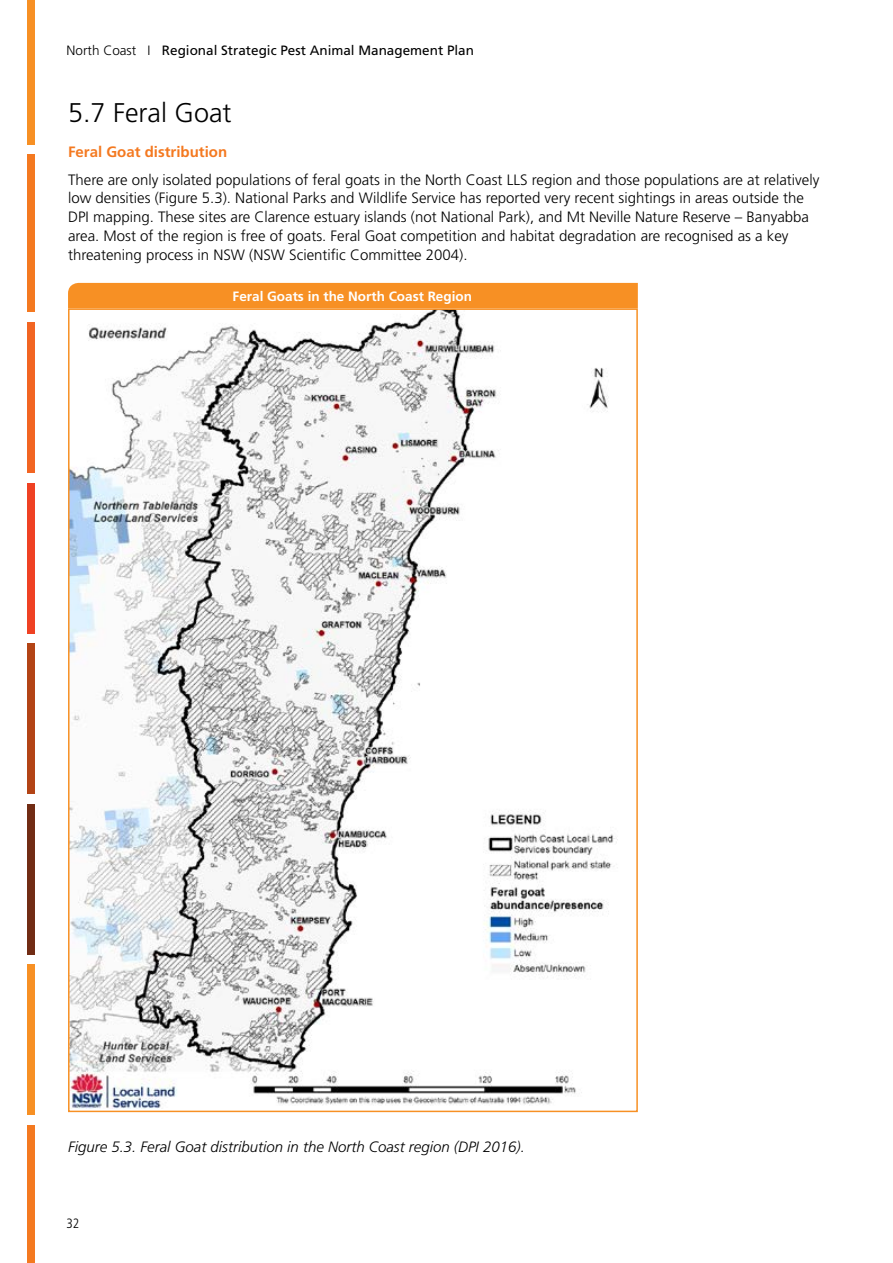
<style>
.page{position:relative;width:893px;height:1263px;background:#fff}
.page>*{position:absolute;margin:0;border:0;box-sizing:border-box;transform-origin:0 0}
.Heading_2{font:300 27px "Frutiger LT Std";color:#000}
.Normal_pest{font:300 15px/18.8px "Frutiger LT Std";color:#000}
.Figures{font:italic 300 15px "Frutiger LT Std";color:#000}
.Heading_4{font:700 15px "Frutiger LT Std";color:#f47920}
.t1{font:13.5px "Frutiger LT Std";color:#000}
.table_heading{font:700 13.5px "Frutiger LT Std";color:#fff}
.t2{font:300 condensed 13.5px "Frutiger LT Std";color:#000}
.s1{font-weight:300}
</style>
<div class="page">
<div style="left:27px;top:0;width:8px;height:145px;background:#f79024"></div>
<div style="left:27px;top:155px;width:8px;height:157px;background:#f47920"></div>
<div style="left:27px;top:322px;width:8px;height:151px;background:#f26522"></div>
<div style="left:27px;top:483px;width:8px;height:150px;background:#ef4123"></div>
<div style="left:27px;top:644px;width:8px;height:150px;background:#b34415"></div>
<div style="left:27px;top:804px;width:8px;height:150px;background:#712c14"></div>
<div style="left:27px;top:965px;width:8px;height:150px;background:#f79024"></div>
<div style="left:27px;top:1125px;width:8px;height:138px;background:#f47920"></div>
<div style="left:68px;top:283px;width:570px;height:25px;background:#f79024"></div>
<img style="left:71px;top:311px;width:547px;height:798px">
<p class="t1" style="left:67px;top:42px;width:409px"><span class="s1">North Coast I</span> Regional Strategic Pest Animal Management Plan</p>
<p class="Heading_2" style="left:68px;top:98px;width:165px">5.7 Feral Goat</p>
<p class="Heading_4" style="left:68px;top:143px;width:161px">Feral Goat distribution</p>
<p class="Normal_pest" style="left:68px;top:170px;width:753px">There are only isolated populations of feral goats in the North Coast LLS region and those populations are at relatively low densities (Figure 5.3). National Parks and Wildlife Service has reported very recent sightings in areas outside the DPI mapping. These sites are Clarence estuary islands (not National Park), and Mt Neville Nature Reserve – Banyabba area. Most of the region is free of goats. Feral Goat competition and habitat degradation are recognised as a key threatening process in NSW (NSW Scientific Committee 2004).</p>
<p class="table_heading" style="left:233px;top:288px;width:241px">Feral Goats in the North Coast Region</p>
<p class="Figures" style="left:68px;top:1138px;width:458px">Figure 5.3. Feral Goat distribution in the North Coast region (DPI 2016).</p>
<p class="t2" style="left:66px;top:1216px;width:14px">32</p>
</div>
